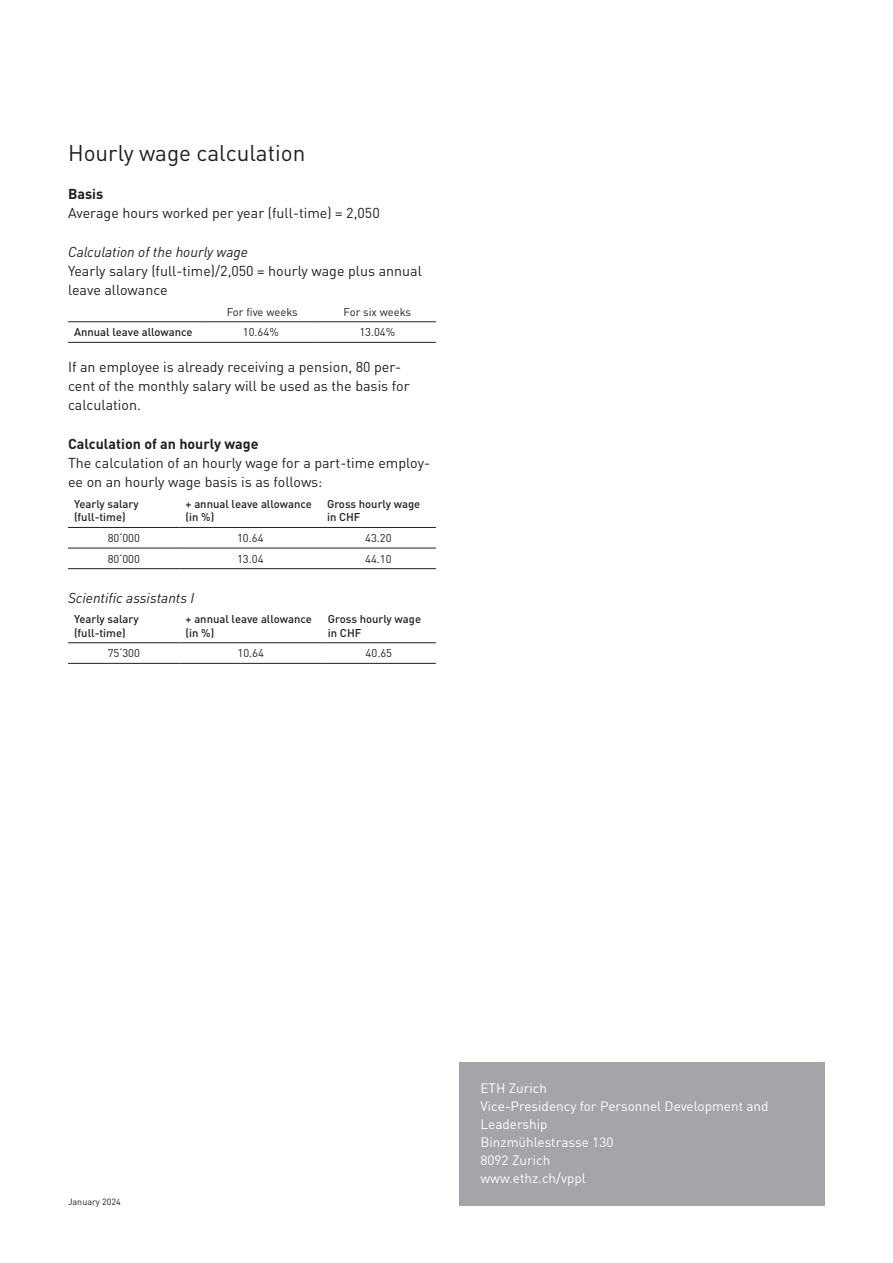
<style>
.page{position:relative;width:893px;height:1263px;background:#fff}
.page>*{position:absolute;margin:0;border:0;box-sizing:border-box;transform-origin:0 0}
._03-titel-5{font:22.5px "DIN Pro";color:#231f20}
._06-lauftext{font:14.25px/19.2px "DIN Pro";color:#231f20}
._06-lauftext-2{font:italic 14.25px "DIN Pro";color:#231f20}
._05-untertitel{font:700 14.25px "DIN Pro";color:#231f20}
._07-kasten{font:13.5px/18px "DIN Pro";color:#fff}
._31-tabelle-zwischentitel-inks{font:500 11.25px/13.5px "DIN Pro";color:#231f20}
._31-tabelle-text-links{font:11.25px "DIN Pro";color:#231f20}
._10-fusszeile{font:9px "DIN Pro";color:#231f20}
</style>
<div class="page">
<hr style="left:68px;top:321px;width:135px;height:1px;background:#231f20">
<hr style="left:203px;top:321px;width:116px;height:1px;background:#231f20">
<hr style="left:319px;top:321px;width:117px;height:1px;background:#231f20">
<hr style="left:68px;top:342px;width:135px;height:1px;background:#231f20">
<hr style="left:203px;top:342px;width:116px;height:1px;background:#231f20">
<hr style="left:319px;top:342px;width:117px;height:1px;background:#231f20">
<hr style="left:68px;top:527px;width:112px;height:1px;background:#231f20">
<hr style="left:180px;top:527px;width:141px;height:1px;background:#231f20">
<hr style="left:321px;top:527px;width:115px;height:1px;background:#231f20">
<hr style="left:68px;top:548px;width:112px;height:1px;background:#231f20">
<hr style="left:180px;top:548px;width:141px;height:1px;background:#231f20">
<hr style="left:321px;top:548px;width:115px;height:1px;background:#231f20">
<hr style="left:68px;top:568px;width:112px;height:1px;background:#231f20">
<hr style="left:180px;top:568px;width:141px;height:1px;background:#231f20">
<hr style="left:321px;top:568px;width:115px;height:1px;background:#231f20">
<hr style="left:68px;top:642px;width:112px;height:1px;background:#231f20">
<hr style="left:180px;top:642px;width:142px;height:1px;background:#231f20">
<hr style="left:322px;top:642px;width:114px;height:1px;background:#231f20">
<hr style="left:68px;top:663px;width:112px;height:1px;background:#231f20">
<hr style="left:180px;top:663px;width:142px;height:1px;background:#231f20">
<hr style="left:322px;top:663px;width:114px;height:1px;background:#231f20">
<div style="left:459px;top:1061px;width:366px;height:144px;background:#a4a5a9"></div>
<p class="_03-titel-5" style="left:68px;top:135px;width:239px">Hourly wage calculation</p>
<p class="_05-untertitel" style="left:68px;top:182px;width:37px">Basis</p>
<p class="_06-lauftext" style="left:68px;top:202px;width:313px">Average hours worked per year (full-time) = 2,050</p>
<p class="_06-lauftext-2" style="left:68px;top:240px;width:182px">Calculation of the hourly wage</p>
<p class="_06-lauftext" style="left:68px;top:260px;width:355px">Yearly salary (full-time)/2,050 = hourly wage plus annual leave allowance</p>
<p class="_31-tabelle-text-links" style="left:227px;top:303px;width:72px">For five weeks</p>
<p class="_31-tabelle-text-links" style="left:344px;top:303px;width:69px">For six weeks</p>
<p class="_31-tabelle-zwischentitel-inks" style="left:74px;top:324px;width:120px">Annual leave allowance</p>
<p class="_31-tabelle-text-links" style="left:243px;top:323px;width:37px">10.64%</p>
<p class="_31-tabelle-text-links" style="left:359px;top:323px;width:37px">13.04%</p>
<p class="_06-lauftext" style="left:68px;top:356px;width:343px">If an employee is already receiving a pension, 80 per&shy;cent of the monthly salary will be used as the basis for calculation.</p>
<p class="_05-untertitel" style="left:68px;top:432px;width:192px">Calculation of an hourly wage</p>
<p class="_06-lauftext" style="left:68px;top:452px;width:364px">The calculation of an hourly wage for a part-time employ&shy;ee on an hourly wage basis is as follows:</p>
<p class="_31-tabelle-zwischentitel-inks" style="left:74px;top:496px;width:66px">Yearly salary (full-time)</p>
<p class="_31-tabelle-zwischentitel-inks" style="left:186px;top:496px;width:128px">+ annual leave allowance (in %)</p>
<p class="_31-tabelle-zwischentitel-inks" style="left:327px;top:496px;width:95px">Gross hourly wage in CHF</p>
<p class="_31-tabelle-text-links" style="left:108px;top:529px;width:34px">80‘000</p>
<p class="_31-tabelle-text-links" style="left:237px;top:529px;width:28px">10.64</p>
<p class="_31-tabelle-text-links" style="left:365px;top:529px;width:28px">43.20</p>
<p class="_31-tabelle-text-links" style="left:108px;top:550px;width:34px">80‘000</p>
<p class="_31-tabelle-text-links" style="left:237px;top:550px;width:28px">13.04</p>
<p class="_31-tabelle-text-links" style="left:365px;top:550px;width:28px">44.10</p>
<p class="_06-lauftext-2" style="left:68px;top:586px;width:128px">Scientific assistants I</p>
<p class="_31-tabelle-zwischentitel-inks" style="left:74px;top:611px;width:66px">Yearly salary (full-time)</p>
<p class="_31-tabelle-zwischentitel-inks" style="left:186px;top:611px;width:128px">+ annual leave allowance (in %)</p>
<p class="_31-tabelle-zwischentitel-inks" style="left:328px;top:611px;width:95px">Gross hourly wage in CHF</p>
<p class="_31-tabelle-text-links" style="left:108px;top:644px;width:34px">75‘300</p>
<p class="_31-tabelle-text-links" style="left:237px;top:644px;width:28px">10.64</p>
<p class="_31-tabelle-text-links" style="left:366px;top:644px;width:28px">40.65</p>
<p class="_10-fusszeile" style="left:68px;top:1194px;width:54px">January 2024</p>
<p class="_07-kasten" style="left:480px;top:1078px;width:68px">ETH Zurich</p>
<p class="_07-kasten" style="left:480px;top:1096px;width:290px">Vice-Presidency for Personnel Development and<br>Leadership</p>
<p class="_07-kasten" style="left:480px;top:1132px;width:134px">Binzmühlestrasse 130</p>
<p class="_07-kasten" style="left:480px;top:1150px;width:71px">8092 Zurich</p>
<p class="_07-kasten" style="left:480px;top:1168px;width:107px">www.ethz.ch/vppl</p>
</div>
